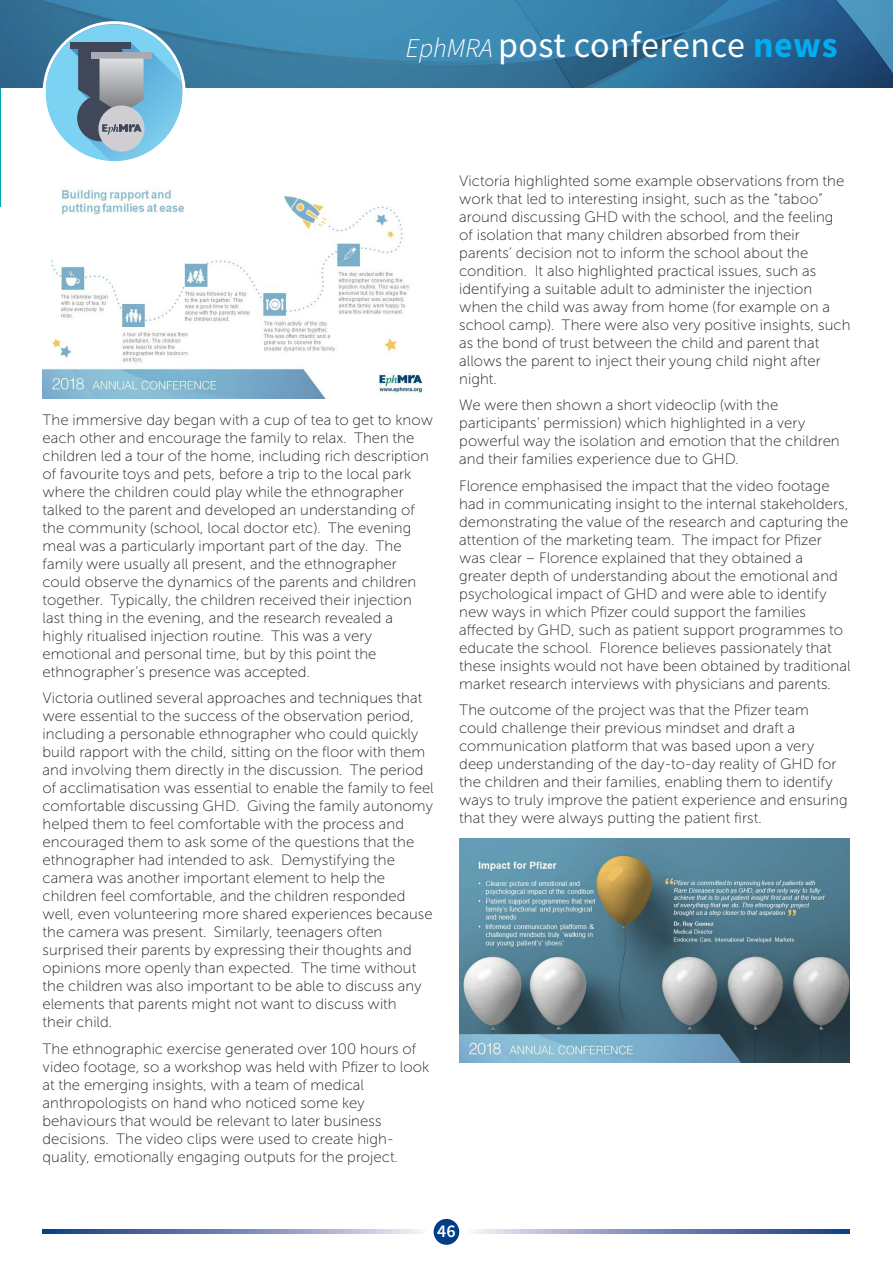
<style>
.page{position:relative;width:893px;height:1263px;background:#fff}
.page>*{position:absolute;margin:0;border:0;box-sizing:border-box;transform-origin:0 0}
.t1{font:36px "Source Sans Pro";letter-spacing:.015em;color:#fff}
.t2{font:600 18px "Source Sans Pro";color:#fff}
.t3{font:15px/18px "Museo Sans Cyrl 100";letter-spacing:.005em;color:#231f20}
.s1{font-weight:300;font-style:italic;font-size:27px}
.s2{font-weight:700;color:#00aeef}
</style>
<div class="page">
<svg style="left:43px;top:1230px;width:378px;height:4px;background:#798ab9"></svg>
<svg style="left:475px;top:1230px;width:374px;height:4px"></svg>
<div style="left:434px;top:1219px;width:25px;height:26px;background:#023e88;border-radius:50%"></div>
<img style="left:0;top:0;width:893px;height:87px">
<img style="left:43px;top:189px;width:381px;height:209px">
<img style="left:459px;top:839px;width:390px;height:223px">
<svg style="left:43px;top:21px;width:143px;height:141px;background:#8bb6cb"></svg>
<h1 class="t1" style="left:406px;top:23px;width:433px"><span class="s1">EphMRA</span> post conference <span class="s2">news</span></h1>
<p class="t3" style="left:43px;top:412px;width:392px">The immersive day began with a cup of tea to get to know each other and encourage the family to relax. Then the children led a tour of the home, including rich description of favourite toys and pets, before a trip to the local park where the children could play while the ethnographer talked to the parent and developed an understanding of the community (school, local doctor etc). The evening meal was a particularly important part of the day. The family were usually all present, and the ethnographer could observe the dynamics of the parents and children together. Typically, the children received their injection last thing in the evening, and the research revealed a highly ritualised injection routine. This was a very emotional and personal time, but by this point the ethnographer’s presence was accepted.</p>
<p class="t3" style="left:43px;top:691px;width:393px">Victoria outlined several approaches and techniques that were essential to the success of the observation period, including a personable ethnographer who could quickly build rapport with the child, sitting on the floor with them and involving them directly in the discussion. The period of acclimatisation was essential to enable the family to feel comfortable discussing GHD. Giving the family autonomy helped them to feel comfortable with the process and encouraged them to ask some of the questions that the ethnographer had intended to ask. Demystifying the camera was another important element to help the children feel comfortable, and the children responded well, even volunteering more shared experiences because the camera was present. Similarly, teenagers often surprised their parents by expressing their thoughts and opinions more openly than expected. The time without the children was also important to be able to discuss any elements that parents might not want to discuss with<br>their child.</p>
<p class="t3" style="left:43px;top:1041px;width:388px">The ethnographic exercise generated over 100 hours of video footage, so a workshop was held with Pfizer to look at the emerging insights, with a team of medical anthropologists on hand who noticed some key behaviours that would be relevant to later business decisions. The video clips were used to create high&shy;quality, emotionally engaging outputs for the project.</p>
<p class="t3" style="left:459px;top:173px;width:393px">Victoria highlighted some example observations from the work that led to interesting insight, such as the “taboo” around discussing GHD with the school, and the feeling of isolation that many children absorbed from their parents’ decision not to inform the school about the condition. It also highlighted practical issues, such as identifying a suitable adult to administer the injection when the child was away from home (for example on a school camp). There were also very positive insights, such as the bond of trust between the child and parent that allows the parent to inject their young child night after night.</p>
<p class="t3" style="left:459px;top:398px;width:382px">We were then shown a short videoclip (with the participants’ permission) which highlighted in a very powerful way the isolation and emotion that the children and their families experience due to GHD.</p>
<p class="t3" style="left:459px;top:478px;width:393px">Florence emphasised the impact that the video footage had in communicating insight to the internal stakeholders, demonstrating the value of the research and capturing the attention of the marketing team. The impact for Pfizer was clear – Florence explained that they obtained a greater depth of understanding about the emotional and psychological impact of GHD and were able to identify new ways in which Pfizer could support the families affected by GHD, such as patient support programmes to educate the school. Florence believes passionately that these insights would not have been obtained by traditional market research interviews with physicians and parents.</p>
<p class="t3" style="left:459px;top:703px;width:390px">The outcome of the project was that the Pfizer team could challenge their previous mindset and draft a communication platform that was based upon a very deep understanding of the day-to-day reality of GHD for the children and their families, enabling them to identify ways to truly improve the patient experience and ensuring that they were always putting the patient first.</p>
<p class="t2" style="left:437px;top:1220px;width:20px">46</p>
</div>
